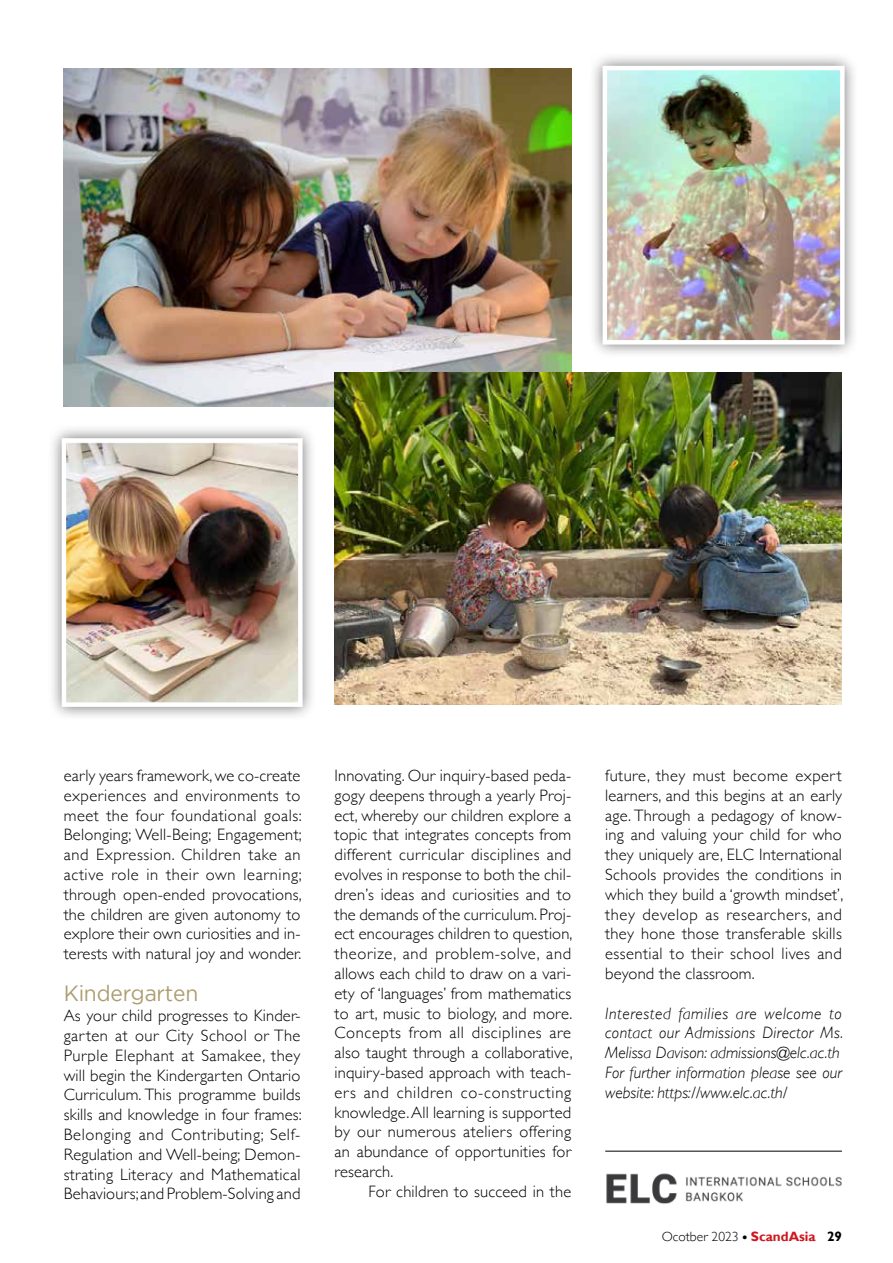
<style>
.page{position:relative;width:893px;height:1263px;background:#fff}
.page>*{position:absolute;margin:0;border:0;box-sizing:border-box;transform-origin:0 0}
.t1{font:22.05px "Gotham";letter-spacing:-.01em;color:#ac9d70;scale:.95 1}
.t2{font:300 16.5px/19.8px "Gill Sans";letter-spacing:.01em;color:#000;text-align:justify}
.t3{font:italic 300 16.5px/19.8px "Gill Sans";color:#000}
.t4{font:300 13.5px "Gill Sans";color:#000}
.s1{font-weight:700}
.s2{font-weight:700;color:#ce171e}
</style>
<div class="page">
<img style="left:64px;top:68px;width:507px;height:338px">
<img style="left:334px;top:373px;width:508px;height:332px">
<div style="left:47px;top:424px;width:270px;height:297px;background:#000;opacity:.55"></div>
<img style="left:67px;top:443px;width:231px;height:259px">
<div style="left:62px;top:438px;width:241px;height:269px;border:4px solid #fff"></div>
<div style="left:588px;top:51px;width:271px;height:308px;background:#000;opacity:.55"></div>
<img style="left:608px;top:71px;width:232px;height:269px">
<div style="left:603px;top:66px;width:242px;height:279px;border:4px solid #fff"></div>
<img style="left:606px;top:1173px;width:236px;height:31px">
<hr style="left:605px;top:1151px;width:237px;height:1px;background:#000">
<p class="t2" style="left:64px;top:765px;width:240px">early years framework, we co-create experiences and environments to meet the four foundational goals:<br>Belonging; Well-Being; Engagement; and Expression. Children take an active role in their own learning; through open-ended provocations, the children are given autonomy to explore their own curiosities and in&shy;terests with natural joy and wonder.</p>
<h1 class="t1" style="left:64px;top:981px;width:143px">Kindergarten</h1>
<p class="t2" style="left:64px;top:1005px;width:240px">As your child progresses to Kinder&shy;garten at our City School or The Purple Elephant at Samakee, they will begin the Kindergarten Ontario Curriculum. This programme builds skills and knowledge in four frames:<br>Belonging and Contributing; Self-Regulation and Well-being; Demon&shy;strating Literacy and Mathematical Behaviours; and Problem-Solving and</p>
<p class="t2" style="left:334px;top:765px;width:240px">Innovating. Our inquiry-based peda&shy;gogy deepens through a yearly Proj&shy;ect, whereby our children explore a topic that integrates concepts from different curricular disciplines and evolves in response to both the chil&shy;dren’s ideas and curiosities and to the demands of the curriculum. Proj&shy;ect encourages children to question, theorize, and problem-solve, and allows each child to draw on a vari&shy;ety of ‘languages’ from mathematics to art, music to biology, and more.<br>Concepts from all disciplines are also taught through a collaborative, inquiry-based approach with teach&shy;ers and children co-constructing knowledge. All learning is supported by our numerous ateliers offering an abundance of opportunities for research.</p>
<p class="t2" style="left:369px;top:1181px;width:204px">For children to succeed in the</p>
<p class="t2" style="left:605px;top:765px;width:240px">future, they must become expert learners, and this begins at an early age. Through a pedagogy of know&shy;ing and valuing your child for who they uniquely are, ELC International Schools provides the conditions in which they build a ‘growth mindset’, they develop as researchers, and they hone those transferable skills essential to their school lives and beyond the classroom.</p>
<p class="t3" style="left:605px;top:1003px;width:240px">Interested families are welcome to contact our Admissions Director Ms.<br>Melissa Davison: admissions@elc.ac.th For further information please see our website: https://www.elc.ac.th/</p>
<p class="t4" style="left:662px;top:1226px;width:182px">Ocotber 2023 <span class="s1">•</span> <span class="s2">ScandAsia</span> <span class="s1">29</span></p>
</div>
